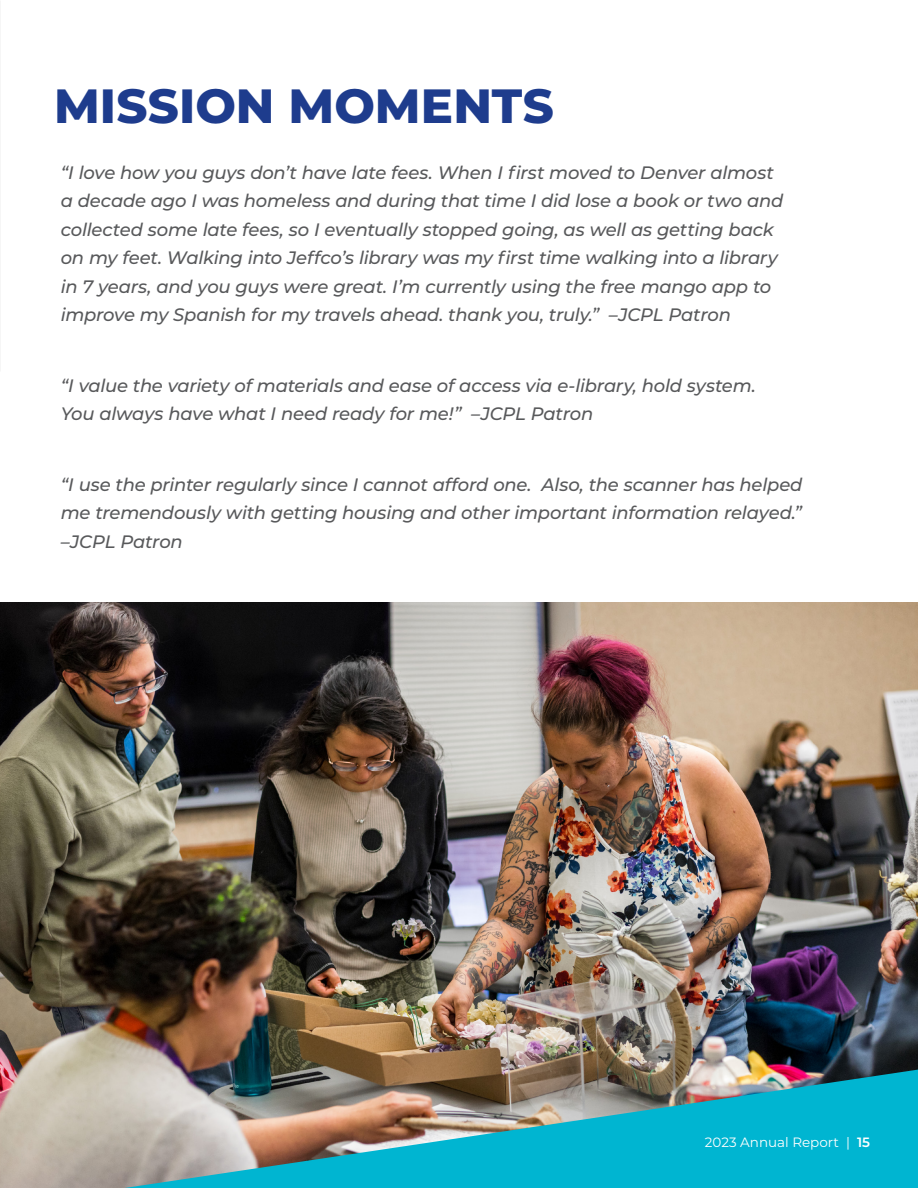
<style>
.page{position:relative;width:918px;height:1188px;background:#fff}
.page>*{position:absolute;margin:0;border:0;box-sizing:border-box;transform-origin:0 0}
.Body{font:800 48px "Montserrat";letter-spacing:.005em;color:#1e3c8d}
.new_bullets{font:italic 500 18px/28.5px "Montserrat";letter-spacing:-.015em;color:#58595b}
.Body-2{font:13.5px "Montserrat";color:#fff}
.s1{font-weight:600}
</style>
<div class="page">
<img style="left:0;top:603px;width:918px;height:585px">
<img style="left:125px;top:1070px;width:793px;height:118px">
<p class="Body" style="left:54px;top:71px;width:501px">MISSION MOMENTS</p>
<p class="new_bullets" style="left:61px;top:157px;width:724px">“I love how you guys don’t have late fees. When I first moved to Denver almost a decade ago I was homeless and during that time I did lose a book or two and collected some late fees, so I eventually stopped going, as well as getting back on my feet. Walking into Jeffco’s library was my first time walking into a library in 7 years, and you guys were great. I’m currently using the free mango app to improve my Spanish for my travels ahead. thank you, truly.” –JCPL Patron</p>
<p class="new_bullets" style="left:61px;top:370px;width:697px">“I value the variety of materials and ease of access via e-library, hold system.<br>You always have what I need ready for me!” –JCPL Patron</p>
<p class="new_bullets" style="left:61px;top:469px;width:743px;text-align:justify">“I use the printer regularly since I cannot afford one. Also, the scanner has helped me tremendously with getting housing and other important information relayed.” –JCPL Patron</p>
<p class="Body-2" style="left:705px;top:1133px;width:167px">2023 Annual Report | <span class="s1">15</span></p>
</div>
